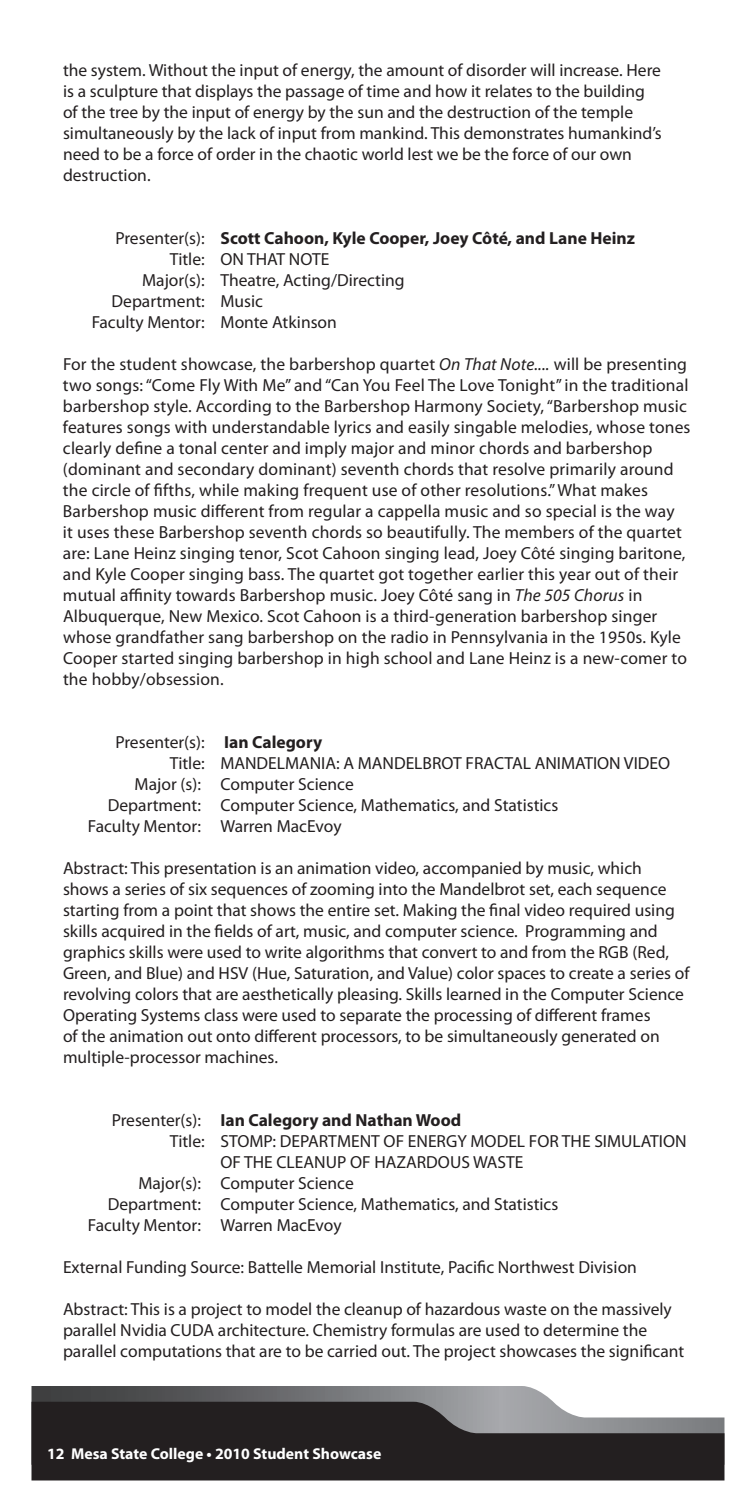
<style>
.page{position:relative;width:756px;height:1512px;background:#fff}
.page>*{position:absolute;margin:0;border:0;box-sizing:border-box;transform-origin:0 0}
.t1{font:17.5px/21px "Myriad Pro";color:#231f20}
.t2{font:700 17.5px "Myriad Pro";color:#231f20}
.t3{font:700 15.75px "Myriad Pro";color:#fff}
.s1{font-weight:400}
.s2{font-style:italic}
.s3{font-weight:700}
</style>
<div class="page">
<svg style="left:32px;top:1386px;width:522px;height:16px;background:#707174"></svg>
<svg style="left:32px;top:1402px;width:692px;height:78px;background:#3a3738"></svg>
<p class="t1" style="left:63px;top:59px;width:600px">the system. Without the input of energy, the amount of disorder will increase. Here is a sculpture that displays the passage of time and how it relates to the building of the tree by the input of energy by the sun and the destruction of the temple simultaneously by the lack of input from mankind. This demonstrates humankind’s need to be a force of order in the chaotic world lest we be the force of our own destruction.</p>
<p class="t2" style="left:115px;top:227px;width:521px"><span class="s1">Presenter(s):</span> Scott Cahoon, Kyle Cooper, Joey Côté, and Lane Heinz</p>
<p class="t1" style="left:170px;top:248px;width:161px">Title: ON THAT NOTE</p>
<p class="t1" style="left:142px;top:269px;width:264px">Major(s): Theatre, Acting/Directing</p>
<p class="t1" style="left:112px;top:290px;width:153px">Department: Music</p>
<p class="t1" style="left:92px;top:311px;width:247px">Faculty Mentor: Monte Atkinson</p>
<p class="t1" style="left:63px;top:353px;width:629px">For the student showcase, the barbershop quartet <span class="s2">On That Note....</span> will be presenting two songs: “Come Fly With Me” and “Can You Feel The Love Tonight” in the traditional barbershop style. According to the Barbershop Harmony Society, “Barbershop music features songs with understandable lyrics and easily singable melodies, whose tones clearly define a tonal center and imply major and minor chords and barbershop (dominant and secondary dominant) seventh chords that resolve primarily around the circle of fifths, while making frequent use of other resolutions.” What makes Barbershop music different from regular a cappella music and so special is the way<br>it uses these Barbershop seventh chords so beautifully. The members of the quartet are: Lane Heinz singing tenor, Scot Cahoon singing lead, Joey Côté singing baritone, and Kyle Cooper singing bass. The quartet got together earlier this year out of their mutual affinity towards Barbershop music. Joey Côté sang in <span class="s2">The 505 Chorus</span> in Albuquerque, New Mexico. Scot Cahoon is a third-generation barbershop singer whose grandfather sang barbershop on the radio in Pennsylvania in the 1950s. Kyle Cooper started singing barbershop in high school and Lane Heinz is a new-comer to the hobby/obsession.</p>
<p class="t1" style="left:115px;top:731px;width:208px">Presenter(s): <span class="s3">Ian Calegory</span></p>
<p class="t1" style="left:170px;top:752px;width:502px">Title: MANDELMANIA: A MANDELBROT FRACTAL ANIMATION VIDEO</p>
<p class="t1" style="left:135px;top:773px;width:221px">Major (s): Computer Science</p>
<p class="t1" style="left:108px;top:794px;width:452px">Department: Computer Science, Mathematics, and Statistics</p>
<p class="t1" style="left:88px;top:815px;width:255px">Faculty Mentor: Warren MacEvoy</p>
<p class="t1" style="left:63px;top:857px;width:628px">Abstract: This presentation is an animation video, accompanied by music, which shows a series of six sequences of zooming into the Mandelbrot set, each sequence starting from a point that shows the entire set. Making the final video required using skills acquired in the fields of art, music, and computer science. Programming and graphics skills were used to write algorithms that convert to and from the RGB (Red, Green, and Blue) and HSV (Hue, Saturation, and Value) color spaces to create a series of revolving colors that are aesthetically pleasing. Skills learned in the Computer Science Operating Systems class were used to separate the processing of different frames<br>of the animation out onto different processors, to be simultaneously generated on multiple-processor machines.</p>
<p class="t2" style="left:112px;top:1109px;width:351px"><span class="s1">Presenter(s):</span> Ian Calegory and Nathan Wood</p>
<p class="t1" style="left:170px;top:1130px;width:518px">Title: STOMP: DEPARTMENT OF ENERGY MODEL FOR THE SIMULATION</p>
<p class="t1" style="left:220px;top:1151px;width:304px">OF THE CLEANUP OF HAZARDOUS WASTE</p>
<p class="t1" style="left:138px;top:1172px;width:217px">Major(s): Computer Science</p>
<p class="t1" style="left:108px;top:1193px;width:452px">Department: Computer Science, Mathematics, and Statistics</p>
<p class="t1" style="left:88px;top:1214px;width:255px">Faculty Mentor: Warren MacEvoy</p>
<p class="t1" style="left:63px;top:1256px;width:575px">External Funding Source: Battelle Memorial Institute, Pacific Northwest Division</p>
<p class="t1" style="left:63px;top:1298px;width:623px">Abstract: This is a project to model the cleanup of hazardous waste on the massively parallel Nvidia CUDA architecture. Chemistry formulas are used to determine the parallel computations that are to be carried out. The project showcases the significant</p>
<p class="t3" style="left:47px;top:1443px;width:336px">12 Mesa State College • 2010 Student Showcase</p>
</div>
